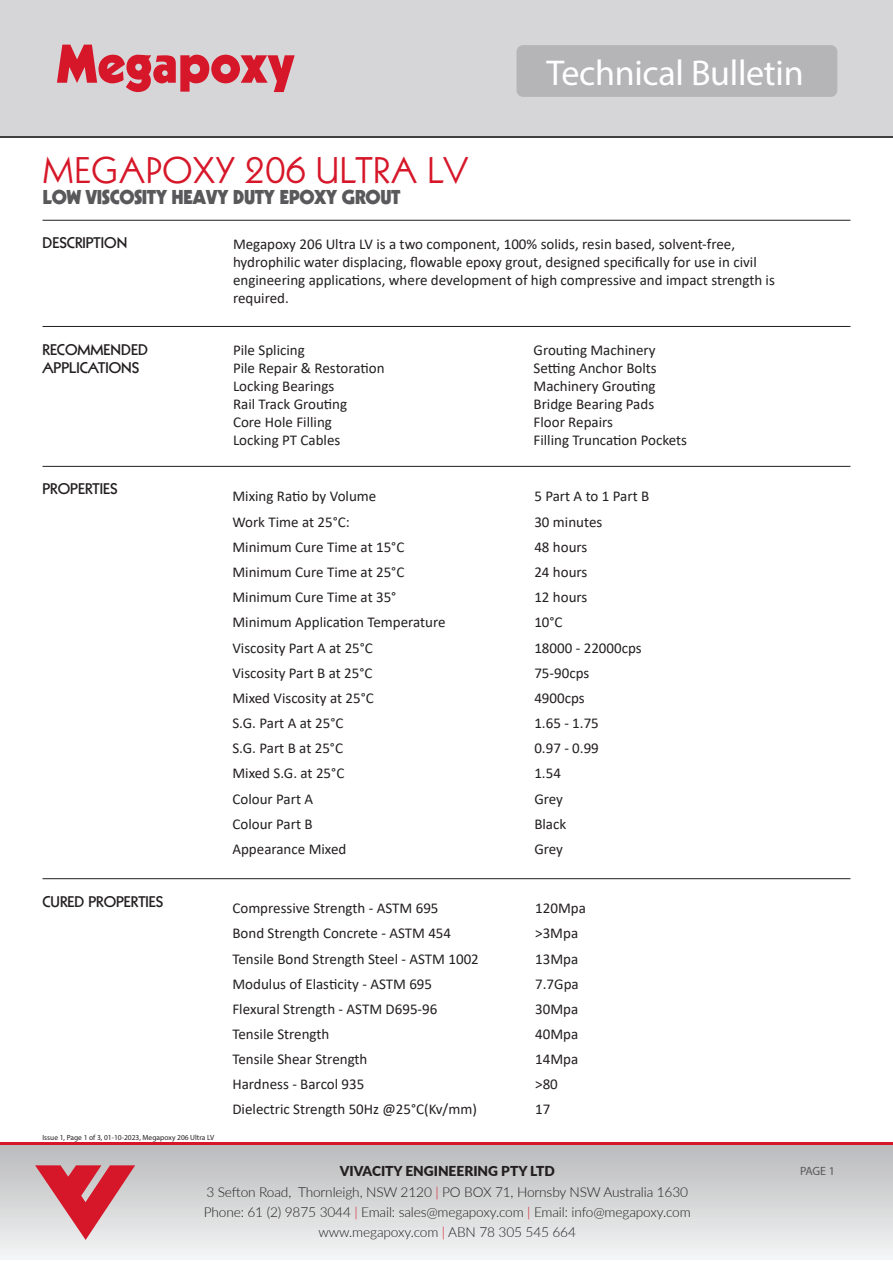
<style>
.page{position:relative;width:893px;height:1263px;background:#fff}
.page>*{position:absolute;margin:0;border:0;box-sizing:border-box;transform-origin:0 0}
.t1{font:36px "Kabel LT Std";letter-spacing:.025em;color:#d61729}
.t2{font:36px "Myriad Pro";letter-spacing:-.01em;color:#fff}
.t3{font:900 19.5px "Kabel LT Std";letter-spacing:-.025em;color:#59595c}
.t4{font:15px "Calibri";color:#231f20}
.t5{font:800 15px "Kabel LT Std";color:#231f20}
.t6{font:300 13.65px "Lato";letter-spacing:-.01em;color:#231f20}
.t7{font:900 13.65px "Lato";color:#231f20}
.t8{font:12px "Myriad Pro";color:#59595c}
.t9{font:7.5px "Myriad Pro";color:#231f20}
.s1{font-size:40.5px}
.s2{color:#d61729}
</style>
<div class="page">
<div style="left:0;top:1143px;width:893px;height:116px;background:linear-gradient(to bottom,#b8b9bb,#f3f4f4)"></div>
<hr style="left:0;top:1142px;width:893px;height:3px;background:#d61729">
<hr style="left:0;top:135px;width:893px;height:2px;background:#404042">
<div style="left:0;top:0;width:893px;height:136px;background:#d6d6d9"></div>
<div style="left:517px;top:45px;width:320px;height:52px;background:#b5b5b8;border-radius:7px"></div>
<svg style="left:57px;top:45px;width:238px;height:47px"></svg>
<svg style="left:35px;top:1165px;width:100px;height:75px;background:#d8838c"></svg>
<hr style="left:43px;top:326px;width:807px;height:1px;background:#231f20">
<hr style="left:43px;top:466px;width:807px;height:1px;background:#231f20">
<hr style="left:43px;top:878px;width:807px;height:1px;background:#231f20">
<hr style="left:43px;top:220px;width:807px;height:1px;background:#231f20">
<p class="t2" style="left:546px;top:51px;width:259px">Technical Bulletin</p>
<p class="t1" style="left:43px;top:149px;width:427px">MEGAPOXY <span class="s1">206</span> ULTRA LV</p>
<p class="t3" style="left:43px;top:185px;width:359px">LOW VISCOSITY HEAVY DUTY EPOXY GROUT</p>
<p class="t4" style="left:233px;top:233px;width:504px">Megapoxy 206 Ultra LV is a two component, 100% solids, resin based, solvent-free,</p>
<p class="t4" style="left:233px;top:251px;width:525px">hydrophilic water displacing, flowable epoxy grout, designed specifically for use in civil</p>
<p class="t4" style="left:233px;top:269px;width:543px">engineering applications, where development of high compressive and impact strength is</p>
<p class="t4" style="left:233px;top:287px;width:57px">required.</p>
<p class="t5" style="left:43px;top:234px;width:86px">DESCRIPTION</p>
<p class="t5" style="left:43px;top:341px;width:107px">RECOMMENDED</p>
<p class="t5" style="left:43px;top:359px;width:98px">APPLICATIONS</p>
<p class="t5" style="left:43px;top:480px;width:76px">PROPERTIES</p>
<p class="t5" style="left:43px;top:893px;width:122px">CURED PROPERTIES</p>
<p class="t9" style="left:43px;top:1133px;width:173px">Issue 1, Page 1 of 3, 01-10-2023, Megapoxy 206 Ultra LV</p>
<p class="t4" style="left:233px;top:339px;width:73px">Pile Splicing</p>
<p class="t4" style="left:534px;top:339px;width:124px">Grouting Machinery</p>
<p class="t4" style="left:233px;top:357px;width:153px">Pile Repair &amp; Restoration</p>
<p class="t4" style="left:534px;top:357px;width:125px">Setting Anchor Bolts</p>
<p class="t4" style="left:233px;top:375px;width:103px">Locking Bearings</p>
<p class="t4" style="left:534px;top:375px;width:124px">Machinery Grouting</p>
<p class="t4" style="left:233px;top:393px;width:116px">Rail Track Grouting</p>
<p class="t4" style="left:534px;top:393px;width:122px">Bridge Bearing Pads</p>
<p class="t4" style="left:233px;top:411px;width:100px">Core Hole Filling</p>
<p class="t4" style="left:534px;top:411px;width:81px">Floor Repairs</p>
<p class="t4" style="left:233px;top:429px;width:109px">Locking PT Cables</p>
<p class="t4" style="left:534px;top:429px;width:155px">Filling Truncation Pockets</p>
<p class="t4" style="left:232px;top:485px;width:145px">Mixing Ratio by Volume</p>
<p class="t4" style="left:534px;top:485px;width:116px">5 Part A to 1 Part B</p>
<p class="t4" style="left:232px;top:511px;width:119px">Work Time at 25°C:</p>
<p class="t4" style="left:534px;top:511px;width:69px">30 minutes</p>
<p class="t4" style="left:232px;top:536px;width:173px">Minimum Cure Time at 15°C</p>
<p class="t4" style="left:534px;top:536px;width:55px">48 hours</p>
<p class="t4" style="left:232px;top:562px;width:173px">Minimum Cure Time at 25°C</p>
<p class="t4" style="left:534px;top:562px;width:55px">24 hours</p>
<p class="t4" style="left:232px;top:587px;width:165px">Minimum Cure Time at 35°</p>
<p class="t4" style="left:534px;top:587px;width:55px">12 hours</p>
<p class="t4" style="left:232px;top:612px;width:215px">Minimum Application Temperature</p>
<p class="t4" style="left:534px;top:612px;width:30px">10°C</p>
<p class="t4" style="left:232px;top:637px;width:142px">Viscosity Part A at 25°C</p>
<p class="t4" style="left:534px;top:637px;width:109px">18000 - 22000cps</p>
<p class="t4" style="left:232px;top:662px;width:142px">Viscosity Part B at 25°C</p>
<p class="t4" style="left:534px;top:662px;width:57px">75-90cps</p>
<p class="t4" style="left:232px;top:687px;width:143px">Mixed Viscosity at 25°C</p>
<p class="t4" style="left:534px;top:687px;width:52px">4900cps</p>
<p class="t4" style="left:232px;top:713px;width:113px">S.G. Part A at 25°C</p>
<p class="t4" style="left:534px;top:713px;width:66px">1.65 - 1.75</p>
<p class="t4" style="left:232px;top:738px;width:112px">S.G. Part B at 25°C</p>
<p class="t4" style="left:534px;top:738px;width:66px">0.97 - 0.99</p>
<p class="t4" style="left:232px;top:763px;width:113px">Mixed S.G. at 25°C</p>
<p class="t4" style="left:534px;top:763px;width:28px">1.54</p>
<p class="t4" style="left:232px;top:788px;width:82px">Colour Part A</p>
<p class="t4" style="left:534px;top:788px;width:30px">Grey</p>
<p class="t4" style="left:232px;top:813px;width:82px">Colour Part B</p>
<p class="t4" style="left:534px;top:813px;width:33px">Black</p>
<p class="t4" style="left:232px;top:838px;width:115px">Appearance Mixed</p>
<p class="t4" style="left:534px;top:838px;width:30px">Grey</p>
<p class="t4" style="left:232px;top:898px;width:208px">Compressive Strength - ASTM 695</p>
<p class="t4" style="left:535px;top:898px;width:52px">120Mpa</p>
<p class="t4" style="left:232px;top:923px;width:220px">Bond Strength Concrete - ASTM 454</p>
<p class="t4" style="left:535px;top:923px;width:44px">&gt;3Mpa</p>
<p class="t4" style="left:232px;top:948px;width:248px">Tensile Bond Strength Steel - ASTM 1002</p>
<p class="t4" style="left:535px;top:948px;width:45px">13Mpa</p>
<p class="t4" style="left:232px;top:973px;width:201px">Modulus of Elasticity - ASTM 695</p>
<p class="t4" style="left:535px;top:973px;width:45px">7.7Gpa</p>
<p class="t4" style="left:232px;top:998px;width:206px">Flexural Strength - ASTM D695-96</p>
<p class="t4" style="left:535px;top:998px;width:45px">30Mpa</p>
<p class="t4" style="left:232px;top:1024px;width:98px">Tensile Strength</p>
<p class="t4" style="left:535px;top:1024px;width:45px">40Mpa</p>
<p class="t4" style="left:232px;top:1049px;width:136px">Tensile Shear Strength</p>
<p class="t4" style="left:535px;top:1049px;width:45px">14Mpa</p>
<p class="t4" style="left:232px;top:1074px;width:134px">Hardness - Barcol 935</p>
<p class="t4" style="left:535px;top:1074px;width:24px">&gt;80</p>
<p class="t4" style="left:232px;top:1099px;width:246px">Dielectric Strength 50Hz @25°C(Kv/mm)</p>
<p class="t4" style="left:535px;top:1099px;width:17px">17</p>
<p class="t7" style="left:340px;top:1161px;width:217px">VIVACITY ENGINEERING PTY LTD</p>
<p class="t6" style="left:206px;top:1182px;width:483px">3 Sefton Road, Thornleigh, NSW 2120 <span class="s2">|</span> PO BOX 71, Hornsby NSW Australia 1630</p>
<p class="t6" style="left:204px;top:1202px;width:489px">Phone: 61 (2) 9875 3044 <span class="s2">|</span> Email: sales@megapoxy.com <span class="s2">|</span> Email: info@megapoxy.com</p>
<p class="t6" style="left:319px;top:1223px;width:259px">www.megapoxy.com <span class="s2">|</span> ABN 78 305 545 664</p>
<p class="t8" style="left:800px;top:1164px;width:36px">PAGE 1</p>
</div>
